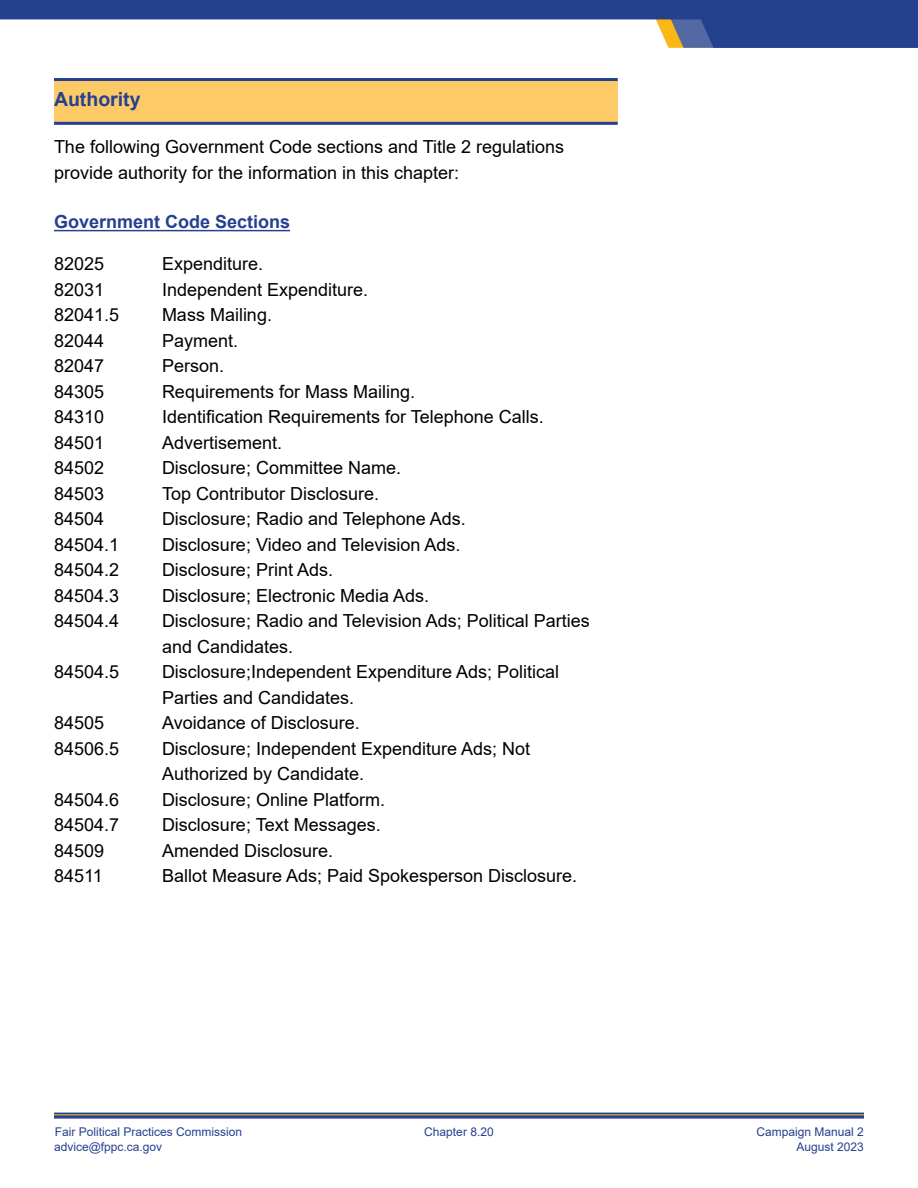
<style>
.page{position:relative;width:918px;height:1188px;background:#fff}
.page>*{position:absolute;margin:0;border:0;box-sizing:border-box;transform-origin:0 0}
.t1{font:700 19.5px "Arial";color:#25408f}
.t2{font:18px/25.5px "Arial";color:#000}
.t3{font:700 18px "Arial";color:#25408f}
.t4{font:12px/15px "Arial";color:#25408f}
</style>
<div class="page">
<svg style="left:54px;top:1113px;width:810px;height:6px;fill:#25408f"></svg>
<hr style="left:54px;top:1114px;width:810px;height:1px;background:#fab816">
<svg style="left:0;top:0;width:918px;height:48px;fill:#25408f"></svg>
<div style="left:54px;top:80px;width:564px;height:43px;background:#fcca67"></div>
<hr style="left:54px;top:122px;width:564px;height:3px;background:#25408f">
<hr style="left:54px;top:78px;width:564px;height:3px;background:#25408f">
<hr style="left:54px;top:230px;width:236px;height:1px;background:#25408f">
<h2 class="t1" style="left:54px;top:86px;width:88px">Authority</h2>
<p class="t2" style="left:54px;top:134px;width:512px">The following Government Code sections and Title 2 regulations provide authority for the information in this chapter:</p>
<h3 class="t3" style="left:54px;top:209px;width:238px">Government Code Sections</h3>
<p class="t2" style="left:54px;top:251px;width:52px">82025</p>
<p class="t2" style="left:162px;top:251px;width:103px">Expenditure.</p>
<p class="t2" style="left:54px;top:276px;width:52px">82031</p>
<p class="t2" style="left:162px;top:276px;width:208px">Independent Expenditure.</p>
<p class="t2" style="left:54px;top:302px;width:67px">82041.5</p>
<p class="t2" style="left:162px;top:302px;width:112px">Mass Mailing.</p>
<p class="t2" style="left:54px;top:327px;width:52px">82044</p>
<p class="t2" style="left:162px;top:327px;width:78px">Payment.</p>
<p class="t2" style="left:54px;top:353px;width:52px">82047</p>
<p class="t2" style="left:162px;top:353px;width:64px">Person.</p>
<p class="t2" style="left:54px;top:378px;width:52px">84305</p>
<p class="t2" style="left:162px;top:378px;width:255px">Requirements for Mass Mailing.</p>
<p class="t2" style="left:54px;top:404px;width:52px">84310</p>
<p class="t2" style="left:162px;top:404px;width:383px">Identification Requirements for Telephone Calls.</p>
<p class="t2" style="left:54px;top:429px;width:52px">84501</p>
<p class="t2" style="left:162px;top:429px;width:122px">Advertisement.</p>
<p class="t2" style="left:54px;top:455px;width:52px">84502</p>
<p class="t2" style="left:162px;top:455px;width:241px">Disclosure; Committee Name.</p>
<p class="t2" style="left:54px;top:480px;width:52px">84503</p>
<p class="t2" style="left:162px;top:480px;width:219px">Top Contributor Disclosure.</p>
<p class="t2" style="left:54px;top:506px;width:52px">84504</p>
<p class="t2" style="left:162px;top:506px;width:305px">Disclosure; Radio and Telephone Ads.</p>
<p class="t2" style="left:54px;top:531px;width:67px">84504.1</p>
<p class="t2" style="left:162px;top:531px;width:300px">Disclosure; Video and Television Ads.</p>
<p class="t2" style="left:54px;top:557px;width:67px">84504.2</p>
<p class="t2" style="left:162px;top:557px;width:173px">Disclosure; Print Ads.</p>
<p class="t2" style="left:54px;top:583px;width:67px">84504.3</p>
<p class="t2" style="left:162px;top:583px;width:269px">Disclosure; Electronic Media Ads.</p>
<p class="t2" style="left:54px;top:608px;width:67px">84504.4</p>
<p class="t2" style="left:162px;top:608px;width:429px">Disclosure; Radio and Television Ads; Political Parties and Candidates.</p>
<p class="t2" style="left:54px;top:659px;width:67px">84504.5</p>
<p class="t2" style="left:162px;top:659px;width:399px">Disclosure;Independent Expenditure Ads; Political<br>Parties and Candidates.</p>
<p class="t2" style="left:54px;top:710px;width:52px">84505</p>
<p class="t2" style="left:162px;top:710px;width:199px">Avoidance of Disclosure.</p>
<p class="t2" style="left:54px;top:736px;width:67px">84506.5</p>
<p class="t2" style="left:162px;top:736px;width:370px">Disclosure; Independent Expenditure Ads; Not<br>Authorized by Candidate.</p>
<p class="t2" style="left:54px;top:787px;width:67px">84504.6</p>
<p class="t2" style="left:162px;top:787px;width:225px">Disclosure; Online Platform.</p>
<p class="t2" style="left:54px;top:812px;width:67px">84504.7</p>
<p class="t2" style="left:162px;top:812px;width:220px">Disclosure; Text Messages.</p>
<p class="t2" style="left:54px;top:838px;width:52px">84509</p>
<p class="t2" style="left:162px;top:838px;width:173px">Amended Disclosure.</p>
<p class="t2" style="left:54px;top:863px;width:50px">84511</p>
<p class="t2" style="left:162px;top:863px;width:417px">Ballot Measure Ads; Paid Spokesperson Disclosure.</p>
<p class="t4" style="left:54px;top:1124px;width:190px">Fair Political Practices Commission advice@fppc.ca.gov</p>
<p class="t4" style="left:424px;top:1124px;width:71px">Chapter 8.20</p>
<p class="t4" style="left:757px;top:1124px;width:109px;text-align:right">Campaign Manual 2<br>August 2023</p>
</div>
